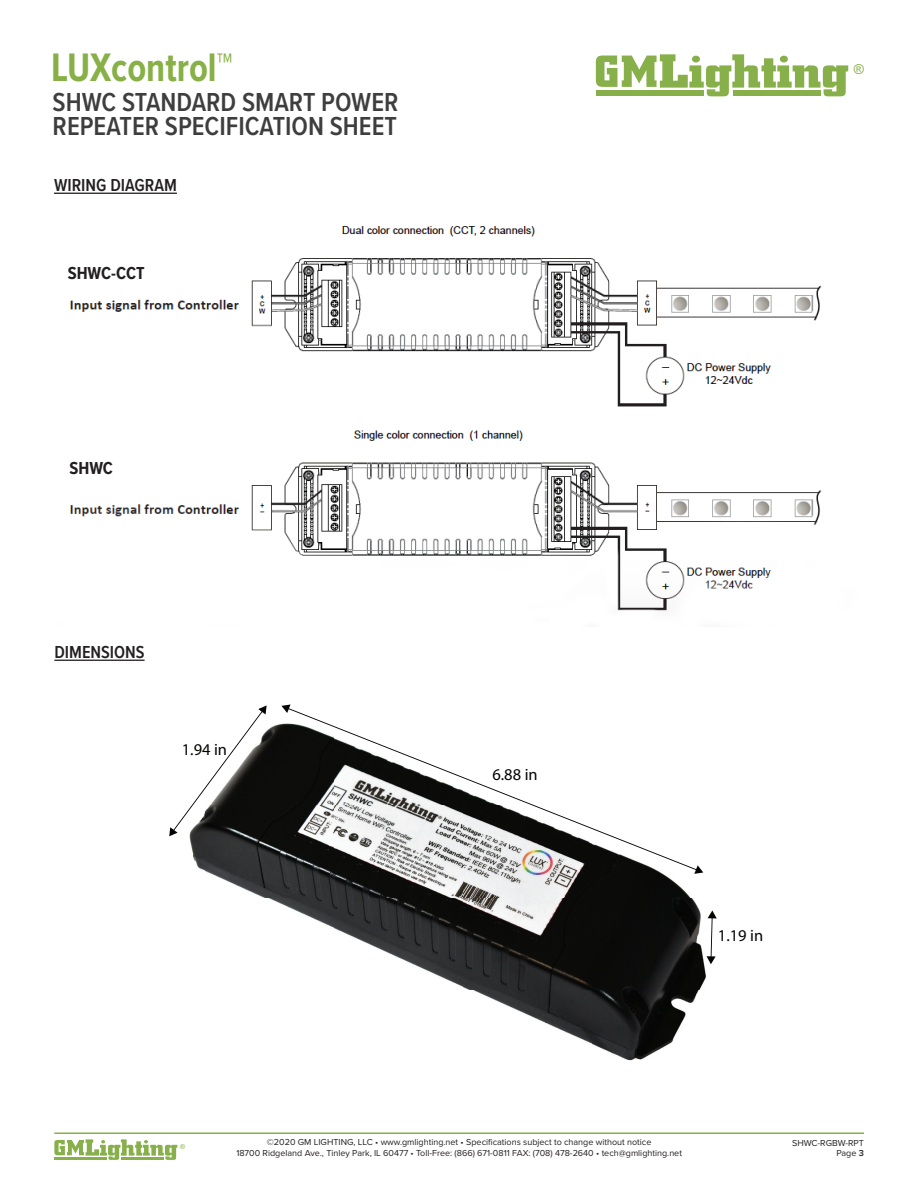
<style>
.page{position:relative;width:918px;height:1188px;background:#fff}
.page>*{position:absolute;margin:0;border:0;box-sizing:border-box;transform-origin:0 0}
.t1{font:700 41.25px "Proxima Nova Cond";color:#87b047;scale:.93 1}
.t2{font:600 27px/24px "Proxima Nova Cond";color:#3e3e3f}
.t3{font:600 18px "Proxima Nova Cond";color:#231f20}
.t4{font:700 18px "Proxima Nova Cond";color:#231f20}
.t5{font:16.5px "Myriad Pro";color:#040503}
.t6{font:13.8px "Arial";color:#87b04a}
.t7{font:9px/10.8px "Proxima Nova";color:#231f20;text-align:center}
.t8{font:6.75px "Arial";color:#87b04a}
.s1{font-weight:600}
</style>
<div class="page">
<svg style="left:596px;top:54px;width:252px;height:42px"></svg>
<div style="left:596px;top:90px;width:108px;height:5px;background:#87b04a"></div>
<div style="left:733px;top:91px;width:88px;height:5px;background:#87b04a"></div>
<hr style="left:54px;top:1132px;width:810px;height:2px;background:#87b047">
<svg style="left:54px;top:1139px;width:123px;height:21px"></svg>
<hr style="left:55px;top:1157px;width:52px;height:2px;background:#87b04a">
<hr style="left:121px;top:1157px;width:43px;height:3px;background:#87b04a">
<img style="left:70px;top:226px;width:752px;height:385px">
<hr style="left:54px;top:193px;width:123px;height:1px;background:#231f20">
<hr style="left:54px;top:660px;width:91px;height:1px;background:#231f20">
<img style="left:169px;top:704px;width:538px;height:357px">
<svg style="left:287px;top:708px;width:410px;height:163px"></svg>
<svg style="left:282px;top:705px;width:9px;height:8px"></svg>
<svg style="left:694px;top:865px;width:9px;height:9px"></svg>
<svg style="left:169px;top:705px;width:98px;height:131px"></svg>
<svg style="left:707px;top:910px;width:10px;height:54px"></svg>
<h1 class="t1" style="left:51px;top:37px;width:197px">LUXcontrol™</h1>
<h3 class="t6" style="left:854px;top:60px;width:12px">®</h3>
<h2 class="t2" style="left:53px;top:89px;width:347px">SHWC STANDARD SMART POWER<br>REPEATER SPECIFICATION SHEET</h2>
<p class="t3" style="left:54px;top:171px;width:124px">WIRING DIAGRAM</p>
<p class="t4" style="left:68px;top:260px;width:78px">SHWC-CCT</p>
<p class="t4" style="left:69px;top:455px;width:45px">SHWC</p>
<p class="t3" style="left:54px;top:638px;width:92px">DIMENSIONS</p>
<p class="t5" style="left:182px;top:739px;width:47px">1.94 in</p>
<p class="t5" style="left:492px;top:765px;width:47px">6.88 in</p>
<p class="t5" style="left:718px;top:925px;width:47px">1.19 in</p>
<p class="t7" style="left:236px;top:1137px;width:447px">©2020 GM LIGHTING, LLC • www.gmlighting.net • Specifications subject to change without notice<br>18700 Ridgeland Ave., Tinley Park, IL 60477 • Toll-Free: (866) 671-0811 FAX: (708) 478-2640 • tech@gmlighting.net</p>
<p class="t8" style="left:180px;top:1142px;width:6px">®</p>
<p class="t7" style="left:792px;top:1137px;width:73px;text-align:right">SHWC-RGBW-RPT<br>Page <span class="s1">3</span></p>
</div>
